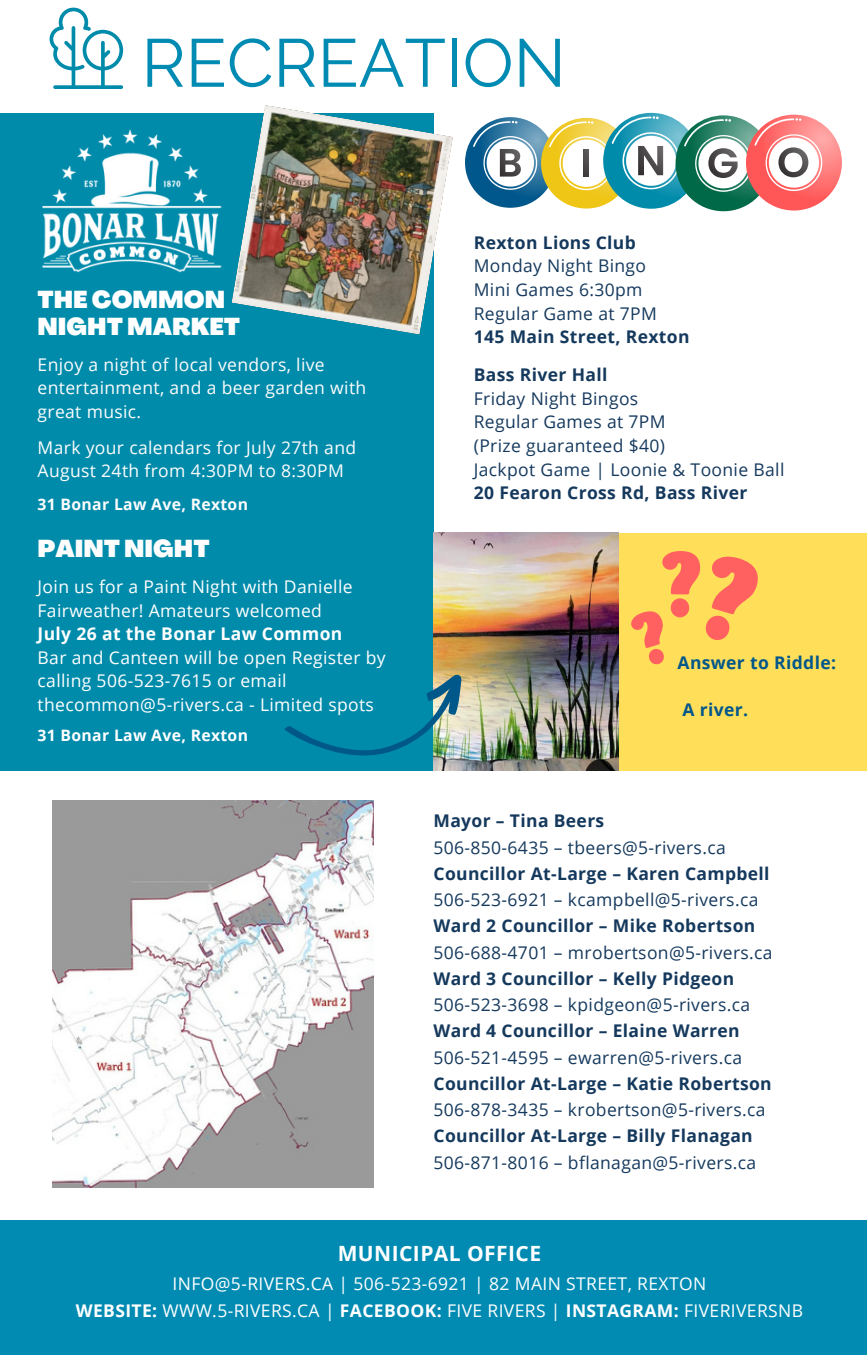
<style>
.page{position:relative;width:867px;height:1355px;background:#fff}
.page>*{position:absolute;margin:0;border:0;box-sizing:border-box;transform-origin:0 0}
.t1{font:67.73px "Raleway";color:#018bb3}
.t2{font:900 23.97px "Agrandir";color:#fff}
.t3{font:900 23.97px "Agrandir";color:#fdfdfd}
.t4{font:700 21px "Open Sans";letter-spacing:.02em;color:#fff}
.t5{font:17.5px "Open Sans";letter-spacing:.02em;color:#15395d}
.t6{font:700 17.5px "Open Sans";letter-spacing:.02em;color:#15395d}
.t7{font:17.5px/23.6px "Open Sans";letter-spacing:.02em;color:#fff}
.t8{font:17.5px/23.6px "Open Sans";letter-spacing:.02em;color:#fdfdfd}
.t9{font:700 17.5px "Open Sans";letter-spacing:.02em;color:#fff}
.t10{font:700 17.5px "Open Sans";letter-spacing:.02em;color:#00578b}
.t11{font:700 15.75px "Open Sans";letter-spacing:.02em;color:#fdfdfd}
.t12{font:700 15.75px "Open Sans";letter-spacing:.02em;color:#fff}
.s1{font-weight:700}
</style>
<div class="page">
<div style="left:0;top:113px;width:433px;height:657px;background:#018bab"></div>
<div style="left:433px;top:533px;width:433px;height:237px;background:#ffde59"></div>
<div style="left:0;top:1220px;width:866px;height:134px;background:#018bb3"></div>
<img style="left:42px;top:129px;width:180px;height:144px">
<img style="left:232px;top:105px;width:221px;height:229px">
<svg style="left:465px;top:113px;width:376px;height:98px"></svg>
<svg style="left:50px;top:8px;width:73px;height:81px"></svg>
<img style="left:433px;top:533px;width:185px;height:237px">
<svg style="left:280px;top:674px;width:191px;height:97px"></svg>
<svg style="left:631px;top:551px;width:127px;height:114px"></svg>
<img style="left:52px;top:800px;width:321px;height:387px">
<p class="t1" style="left:141px;top:23px;width:426px">RECREATION</p>
<p class="t2" style="left:38px;top:290px;width:189px">THE COMMON</p>
<p class="t2" style="left:38px;top:317px;width:204px">NIGHT MARKET</p>
<p class="t8" style="left:38px;top:352px;width:330px">Enjoy a night of local vendors, live entertainment, and a beer garden with great music.</p>
<p class="t8" style="left:38px;top:435px;width:320px">Mark your calendars for July 27th and<br>August 24th from 4:30PM to 8:30PM</p>
<p class="t11" style="left:38px;top:493px;width:212px">31 Bonar Law Ave, Rexton</p>
<p class="t3" style="left:38px;top:539px;width:173px">PAINT NIGHT</p>
<p class="t7" style="left:38px;top:574px;width:316px">Join us for a Paint Night with Danielle<br>Fairweather! Amateurs welcomed</p>
<p class="t9" style="left:38px;top:621px;width:306px">July 26 at the Bonar Law Common</p>
<p class="t7" style="left:38px;top:645px;width:349px">Bar and Canteen will be open Register by calling 506-523-7615 or email thecommon@5-rivers.ca - Limited spots</p>
<p class="t12" style="left:38px;top:724px;width:212px">31 Bonar Law Ave, Rexton</p>
<p class="t6" style="left:473px;top:230px;width:163px">Rexton Lions Club</p>
<p class="t5" style="left:473px;top:253px;width:174px">Monday Night Bingo</p>
<p class="t5" style="left:473px;top:277px;width:170px">Mini Games 6:30pm</p>
<p class="t5" style="left:473px;top:301px;width:184px">Regular Game at 7PM</p>
<p class="t6" style="left:473px;top:324px;width:217px">145 Main Street, Rexton</p>
<p class="t6" style="left:473px;top:362px;width:135px">Bass River Hall</p>
<p class="t5" style="left:473px;top:386px;width:166px">Friday Night Bingos</p>
<p class="t5" style="left:473px;top:409px;width:193px">Regular Games at 7PM</p>
<p class="t5" style="left:473px;top:433px;width:193px">(Prize guaranteed $40)</p>
<p class="t5" style="left:473px;top:457px;width:312px">Jackpot Game | Loonie &amp; Toonie Ball</p>
<p class="t6" style="left:473px;top:480px;width:275px">20 Fearon Cross Rd, Bass River</p>
<p class="t10" style="left:677px;top:650px;width:160px">Answer to Riddle:</p>
<p class="t10" style="left:682px;top:697px;width:67px">A river.</p>
<p class="t6" style="left:433px;top:808px;width:172px">Mayor – Tina Beers</p>
<p class="t5" style="left:433px;top:835px;width:294px">506-850-6435 – tbeers@5-rivers.ca</p>
<p class="t6" style="left:433px;top:861px;width:337px">Councillor At-Large – Karen Campbell</p>
<p class="t5" style="left:433px;top:887px;width:326px">506-523-6921 – kcampbell@5-rivers.ca</p>
<p class="t6" style="left:433px;top:913px;width:323px">Ward 2 Councillor – Mike Robertson</p>
<p class="t5" style="left:433px;top:940px;width:340px">506-688-4701 – mrobertson@5-rivers.ca</p>
<p class="t6" style="left:433px;top:966px;width:302px">Ward 3 Councillor – Kelly Pidgeon</p>
<p class="t5" style="left:433px;top:992px;width:318px">506-523-3698 – kpidgeon@5-rivers.ca</p>
<p class="t6" style="left:433px;top:1018px;width:307px">Ward 4 Councillor – Elaine Warren</p>
<p class="t5" style="left:433px;top:1045px;width:310px">506-521-4595 – ewarren@5-rivers.ca</p>
<p class="t6" style="left:433px;top:1071px;width:339px">Councillor At-Large – Katie Robertson</p>
<p class="t5" style="left:433px;top:1097px;width:333px">506-878-3435 – krobertson@5-rivers.ca</p>
<p class="t6" style="left:433px;top:1123px;width:321px">Councillor At-Large – Billy Flanagan</p>
<p class="t5" style="left:433px;top:1150px;width:324px">506-871-8016 – bflanagan@5-rivers.ca</p>
<p class="t4" style="left:337px;top:1238px;width:205px">MUNICIPAL OFFICE</p>
<p class="t7" style="left:172px;top:1271px;width:535px">INFO@5-RIVERS.CA | 506-523-6921 | 82 MAIN STREET, REXTON</p>
<p class="t7" style="left:76px;top:1298px;width:728px"><span class="s1">WEBSITE:</span> WWW.5-RIVERS.CA | <span class="s1">FACEBOOK:</span> FIVE RIVERS | <span class="s1">INSTAGRAM:</span> FIVERIVERSNB</p>
</div>
